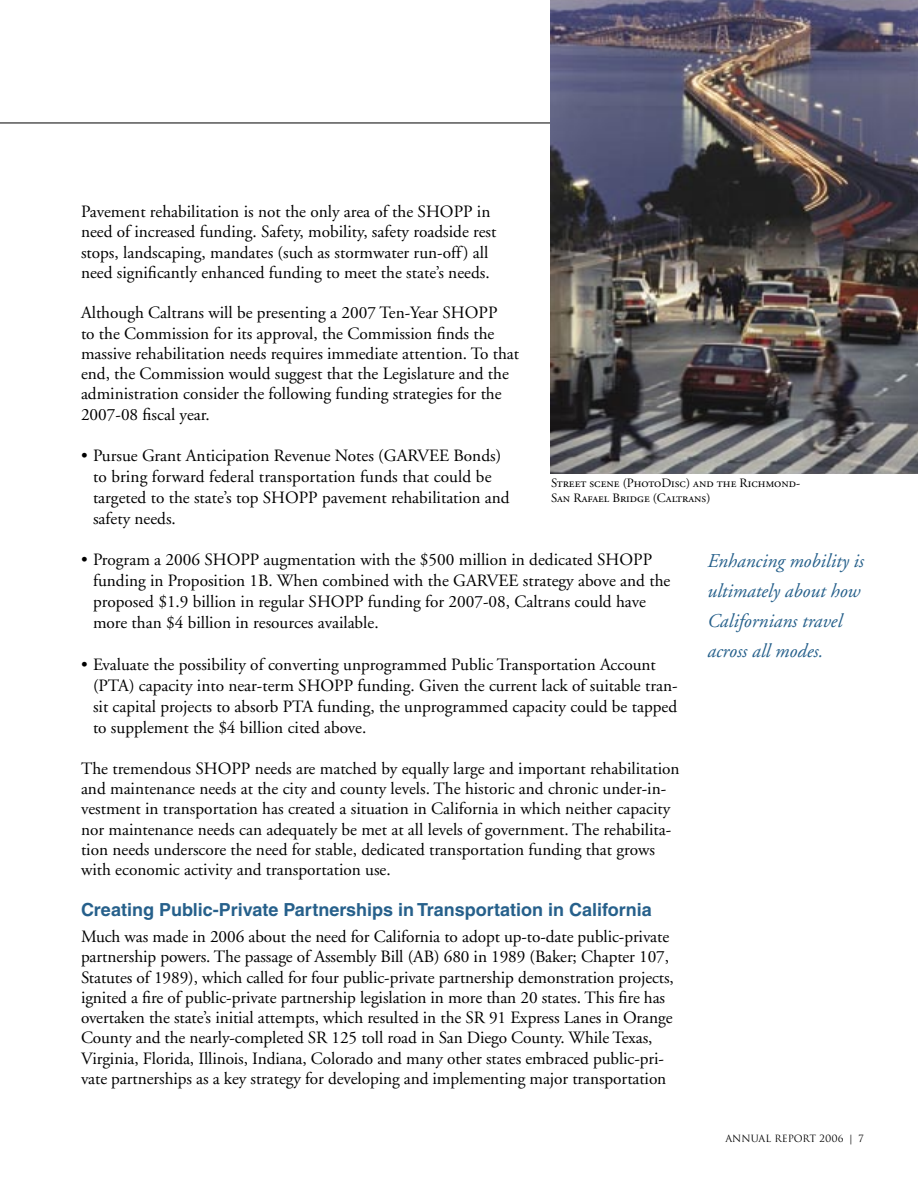
<style>
.page{position:relative;width:918px;height:1188px;background:#fff}
.page>*{position:absolute;margin:0;border:0;box-sizing:border-box;transform-origin:0 0}
.Sub_Head{font:italic 19.5px/30px "Adobe Garamond";color:#26608b}
.Sub_Head-2{font:700 18px "Helvetica";color:#26608b}
.body_copy{font:17.25px/20.2px "Adobe Garamond";color:#000}
.Body_Bullet{font:17.25px/21px "Adobe Garamond";color:#000}
.Sub_Head-3{font:12.75px/15px "Adobe Garamond Regular SC";color:#000}
.t1{font:9.75px "Trajan";color:#000}
.s1{font-family:"Adobe Garamond"}
</style>
<div class="page">
<hr style="left:0;top:123px;width:918px;height:1px;background:#000">
<img style="left:551px;top:0;width:367px;height:473px">
<p class="body_copy" style="left:81px;top:202px;width:417px">Pavement rehabilitation is not the only area of the SHOPP in need of increased funding. Safety, mobility, safety roadside rest stops, landscaping, mandates (such as stormwater run-off) all need significantly enhanced funding to meet the state’s needs.</p>
<p class="body_copy" style="left:81px;top:303px;width:440px">Although Caltrans will be presenting a 2007 Ten-Year SHOPP<br>to the Commission for its approval, the Commission finds the massive rehabilitation needs requires immediate attention. To that end, the Commission would suggest that the Legislature and the administration consider the following funding strategies for the 2007-08 fiscal year.</p>
<p class="body_copy" style="left:93px;top:445px;width:418px;line-height:21px;text-indent:-12px">• Pursue Grant Anticipation Revenue Notes (GARVEE Bonds) to bring forward federal transportation funds that could be targeted to the state’s top SHOPP pavement rehabilitation and safety needs.</p>
<p class="Sub_Head-3" style="left:551px;top:476px;width:251px">Street scene (PhotoDisc) and the Richmond-<br>San Rafael Bridge (Caltrans)</p>
<p class="Body_Bullet" style="left:93px;top:550px;width:579px;text-indent:-12px">• Program a 2006 SHOPP augmentation with the $500 million in dedicated SHOPP funding in Proposition 1B. When combined with the GARVEE strategy above and the proposed $1.9 billion in regular SHOPP funding for 2007-08, Caltrans could have more than $4 billion in resources available.</p>
<p class="Body_Bullet" style="left:93px;top:655px;width:586px;text-indent:-12px">• Evaluate the possibility of converting unprogrammed Public Transportation Account (PTA) capacity into near-term SHOPP funding. Given the current lack of suitable tran&shy;sit capital projects to absorb PTA funding, the unprogrammed capacity could be tapped to supplement the $4 billion cited above.</p>
<p class="body_copy" style="left:81px;top:759px;width:600px">The tremendous SHOPP needs are matched by equally large and important rehabilitation and maintenance needs at the city and county levels. The historic and chronic under-in&shy;vestment in transportation has created a situation in California in which neither capacity nor maintenance needs can adequately be met at all levels of government. The rehabilita&shy;tion needs underscore the need for stable, dedicated transportation funding that grows with economic activity and transportation use.</p>
<p class="Sub_Head-2" style="left:81px;top:899px;width:572px">Creating Public-Private Partnerships in Transportation in California</p>
<p class="body_copy" style="left:81px;top:927px;width:594px">Much was made in 2006 about the need for California to adopt up-to-date public-private partnership powers. The passage of Assembly Bill (AB) 680 in 1989 (Baker; Chapter 107, Statutes of 1989), which called for four public-private partnership demonstration projects, ignited a fire of public-private partnership legislation in more than 20 states. This fire has overtaken the state’s initial attempts, which resulted in the SR 91 Express Lanes in Orange County and the nearly-completed SR 125 toll road in San Diego County. While Texas, Virginia, Florida, Illinois, Indiana, Colorado and many other states embraced public-pri&shy;vate partnerships as a key strategy for developing and implementing major transportation</p>
<p class="Sub_Head" style="left:707px;top:547px;width:158px">Enhancing mobility is ultimately about how<br>Californians travel across all modes.</p>
<p class="t1" style="left:725px;top:1132px;width:140px">ANNUAL REPORT 2006 <span class="s1">|</span> 7</p>
</div>
